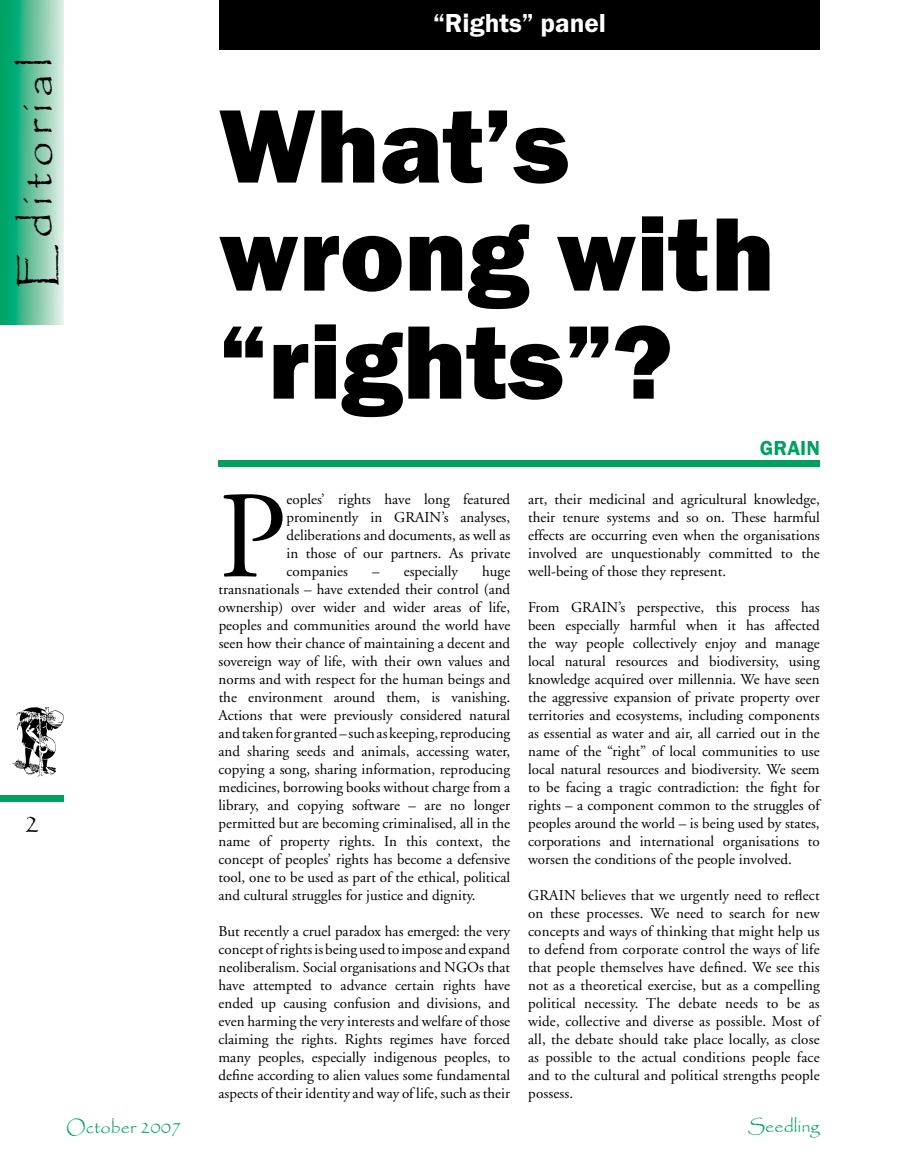
<style>
.page{position:relative;width:905px;height:1175px;background:#fff}
.page>*{position:absolute;margin:0;border:0;box-sizing:border-box;transform-origin:0 0}
.t1{font:123.6px "Adobe Garamond";color:#000}
.t2{font:800 108px/108px "Franklin Got Md ITC";color:#000}
.t3{font:45px "Papyrus";letter-spacing:.15em;color:#000}
.t4{font:600 27px "Franklin Got ITC";color:#fff}
.t5{font:600 21px "Franklin Got ITC";color:#00a160}
.t6{font:18px "Papyrus";color:#00a160}
.t7{font:15px/18px "Adobe Garamond";color:#000;text-align:justify}
</style>
<div class="page">
<div style="left:0;top:795px;width:64px;height:6px;background:#00a160"></div>
<svg style="left:12px;top:707px;width:52px;height:69px"></svg>
<svg style="left:0;top:0;width:64px;height:324px"></svg>
<div style="left:219px;top:460px;width:600px;height:6px;background:#00a160"></div>
<div style="left:219px;top:0;width:600px;height:50px;background:#000"></div>
<h3 class="t3" style="left:10px;top:289px;width:232px;rotate:-90deg">Editorial</h3>
<h3 class="t4" style="left:433px;top:7px;width:174px">“Rights” panel</h3>
<h2 class="t2" style="left:219px;top:94px;width:558px">What’s wrong with “rights”?</h2>
<h3 class="t5" style="left:760px;top:436px;width:61px">grain</h3>
<h1 class="t1" style="left:219px;top:471px;width:69px">P</h1>
<p class="t7" style="left:286px;top:491px;width:225px">eoples’ rights have long featured prominently in GRAIN’s analyses, deliberations and documents, as well as in those of our partners. As private companies</p>
<p class="t7" style="left:218px;top:563px;width:293px;text-indent:264px">huge transnationals – have extended their control (and ownership) over wider and wider areas of life, peoples and communities around the world have seen how their chance of maintaining a decent and sovereign way of life, with their own values and norms and with respect for the human beings and the environment around them, is vanishing.<br>Actions that were previously considered natural andtakenfor granted–suchaskeeping,reproducing and sharing seeds and animals, accessing water, copying a song, sharing information, reproducing medicines, borrowing books without charge from a library, and copying software – are no longer permitted but are becoming criminalised, all in the name of property rights. In this context, the concept of peoples’ rights has become a defensive tool, one to be used as part of the ethical, political and cultural struggles for justice and dignity.</p>
<p class="t7" style="left:218px;top:923px;width:293px">But recently a cruel paradox has emerged: the very concept ofrightsis being used to impose and expand neoliberalism. Social organisations and NGOs that have attempted to advance certain rights have ended up causing confusion and divisions, and even harming the very interests and welfare of those claiming the rights. Rights regimes have forced many peoples, especially indigenous peoples, to define according to alien values some fundamental aspects of their identity and way of life, such as their</p>
<p class="t7" style="left:372px;top:563px;width:87px">– especially</p>
<p class="t7" style="left:528px;top:491px;width:293px">art, their medicinal and agricultural knowledge, their tenure systems and so on. These harmful effects are occurring even when the organisations involved are unquestionably committed to the well-being of those they represent.</p>
<p class="t7" style="left:528px;top:599px;width:293px">From GRAIN’s perspective, this process has been especially harmful when it has affected the way people collectively enjoy and manage local natural resources and biodiversity, using knowledge acquired over millennia. We have seen the aggressive expansion of private property over territories and ecosystems, including components as essential as water and air, all carried out in the name of the “right” of local communities to use local natural resources and biodiversity. We seem to be facing a tragic contradiction: the fight for rights – a component common to the struggles of peoples around the world – is being used by states, corporations and international organisations to worsen the conditions of the people involved.</p>
<p class="t7" style="left:528px;top:887px;width:293px">GRAIN believes that we urgently need to reflect on these processes. We need to search for new concepts and ways of thinking that might help us to defend from corporate control the ways of life that people themselves have defined. We see this not as a theoretical exercise, but as a compelling political necessity. The debate needs to be as wide, collective and diverse as possible. Most of all, the debate should take place locally, as close as possible to the actual conditions people face and to the cultural and political strengths people possess.</p>
<p class="t6" style="left:66px;top:1116px;width:117px">October 2007</p>
<p class="t6" style="left:748px;top:1115px;width:73px">Seedling</p>
</div>
